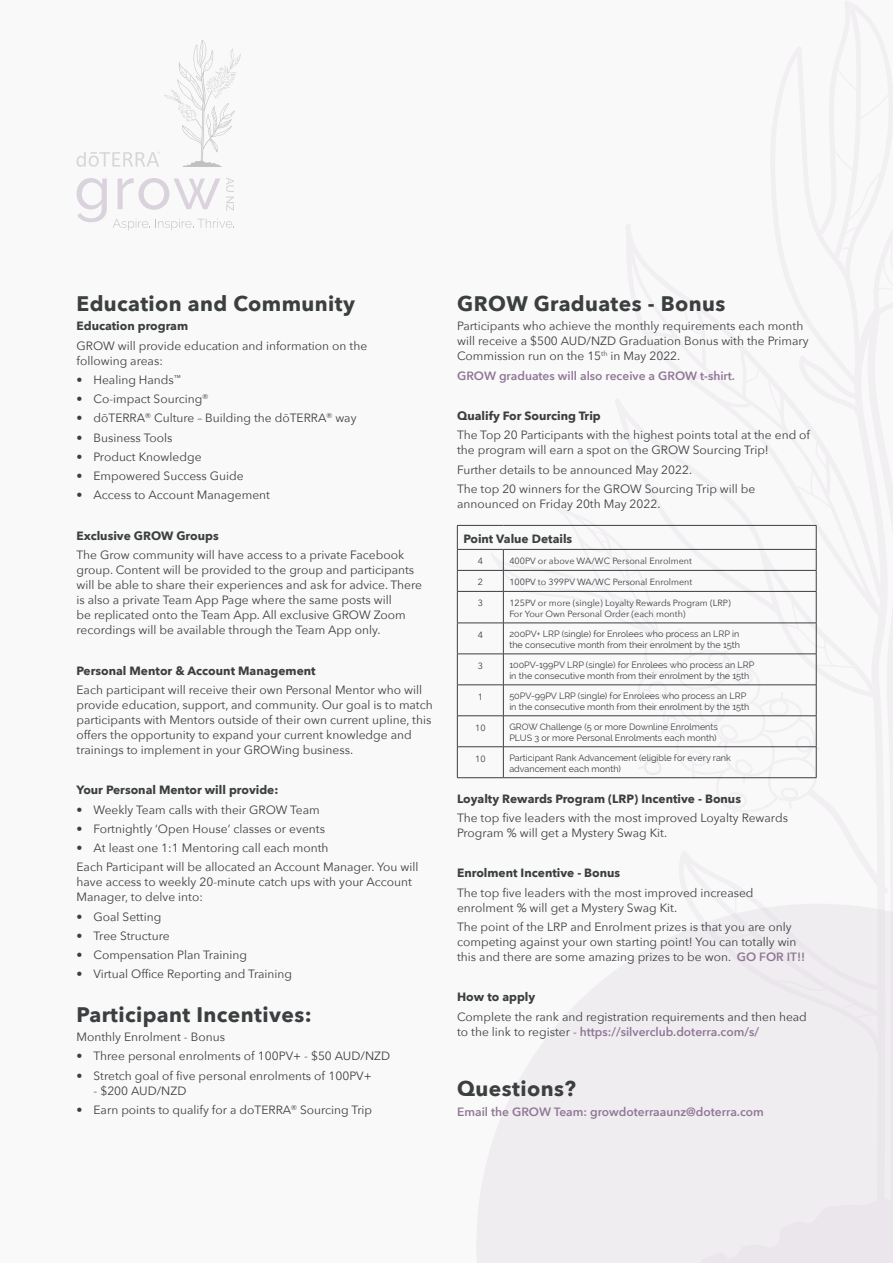
<style>
.page{position:relative;width:893px;height:1263px;background:#f7f6f8}
.page>*{position:absolute;margin:0;border:0;box-sizing:border-box;transform-origin:0 0}
.t1{font:700 21px "Avenir Next";letter-spacing:.02em;color:#3b3f40}
.t2{font:12px/15px "Avenir Next";color:#3b3f40}
.t3{font:700 12px "Avenir Next";color:#3b3f40}
.t4{font:600 12px "Avenir Next";color:#917796}
.t5{font:9px/10.5px "Raleway";color:#3b3f40}
.t6{font:9px/10.5px "Avenir Next";color:#3b3f40}
.s1{font-weight:600;color:#917796}
</style>
<div class="page">
<svg style="left:490px;top:524px;width:403px;height:739px"></svg>
<svg style="left:638px;top:759px;width:25px;height:17px"></svg>
<hr style="left:457px;top:525px;width:46px;height:1px;background:#3b3f40">
<hr style="left:503px;top:525px;width:313px;height:1px;background:#3b3f40">
<hr style="left:457px;top:549px;width:46px;height:1px;background:#3b3f40">
<hr style="left:503px;top:549px;width:313px;height:1px;background:#3b3f40">
<hr style="left:457px;top:570px;width:46px;height:1px;background:#3b3f40">
<svg style="left:457px;top:526px;width:1px;height:65px"></svg>
<hr style="left:503px;top:570px;width:313px;height:1px;background:#3b3f40">
<svg style="left:503px;top:550px;width:1px;height:41px"></svg>
<svg style="left:816px;top:526px;width:1px;height:65px"></svg>
<hr style="left:457px;top:591px;width:46px;height:1px;background:#3b3f40">
<hr style="left:457px;top:592px;width:1px;height:31px;background:#3b3f40">
<hr style="left:503px;top:591px;width:313px;height:1px;background:#3b3f40">
<hr style="left:503px;top:592px;width:1px;height:31px;background:#3b3f40">
<hr style="left:816px;top:592px;width:1px;height:31px;background:#3b3f40">
<hr style="left:457px;top:623px;width:46px;height:1px;background:#3b3f40">
<hr style="left:457px;top:623px;width:1px;height:31px;background:#3b3f40">
<hr style="left:503px;top:623px;width:313px;height:1px;background:#3b3f40">
<hr style="left:503px;top:623px;width:1px;height:31px;background:#3b3f40">
<hr style="left:816px;top:623px;width:1px;height:31px;background:#3b3f40">
<hr style="left:457px;top:654px;width:46px;height:1px;background:#3b3f40">
<hr style="left:457px;top:654px;width:1px;height:31px;background:#3b3f40">
<hr style="left:503px;top:654px;width:313px;height:1px;background:#3b3f40">
<hr style="left:503px;top:654px;width:1px;height:31px;background:#3b3f40">
<hr style="left:816px;top:654px;width:1px;height:31px;background:#3b3f40">
<hr style="left:457px;top:684px;width:46px;height:1px;background:#3b3f40">
<hr style="left:457px;top:685px;width:1px;height:30px;background:#3b3f40">
<hr style="left:503px;top:684px;width:313px;height:1px;background:#3b3f40">
<hr style="left:503px;top:685px;width:1px;height:30px;background:#3b3f40">
<hr style="left:816px;top:685px;width:1px;height:30px;background:#3b3f40">
<hr style="left:457px;top:715px;width:46px;height:1px;background:#3b3f40">
<hr style="left:457px;top:716px;width:1px;height:30px;background:#3b3f40">
<hr style="left:503px;top:715px;width:313px;height:1px;background:#3b3f40">
<hr style="left:503px;top:716px;width:1px;height:30px;background:#3b3f40">
<hr style="left:816px;top:716px;width:1px;height:30px;background:#3b3f40">
<hr style="left:457px;top:746px;width:46px;height:1px;background:#3b3f40">
<hr style="left:457px;top:747px;width:1px;height:30px;background:#3b3f40">
<hr style="left:503px;top:746px;width:313px;height:1px;background:#3b3f40">
<hr style="left:503px;top:747px;width:1px;height:30px;background:#3b3f40">
<hr style="left:816px;top:747px;width:1px;height:30px;background:#3b3f40">
<hr style="left:457px;top:777px;width:46px;height:1px;background:#3b3f40">
<hr style="left:503px;top:777px;width:313px;height:1px;background:#3b3f40">
<svg style="left:113px;top:219px;width:121px;height:11px"></svg>
<svg style="left:77px;top:178px;width:30px;height:44px"></svg>
<svg style="left:118px;top:178px;width:102px;height:32px"></svg>
<svg style="left:226px;top:177px;width:8px;height:34px"></svg>
<svg style="left:77px;top:40px;width:164px;height:127px"></svg>
<h1 class="t1" style="left:77px;top:285px;width:280px">Education and Community</h1>
<p class="t3" style="left:77px;top:316px;width:113px">Education program</p>
<p class="t2" style="left:77px;top:337px;width:292px">GROW will provide education and information on the following areas:</p>
<p class="t2" style="left:77px;top:372px;width:106px">• Healing Hands<sup>™</sup></p>
<p class="t2" style="left:77px;top:391px;width:133px">• Co-impact Sourcing<sup>®</sup></p>
<p class="t2" style="left:77px;top:410px;width:281px">• dōTERRA<sup>®</sup> Culture – Building the dōTERRA<sup>®</sup> way</p>
<p class="t2" style="left:77px;top:429px;width:97px">• Business Tools</p>
<p class="t2" style="left:77px;top:449px;width:127px">• Product Knowledge</p>
<p class="t2" style="left:77px;top:468px;width:169px">• Empowered Success Guide</p>
<p class="t2" style="left:77px;top:487px;width:195px">• Access to Account Management</p>
<p class="t3" style="left:77px;top:525px;width:144px">Exclusive GROW Groups</p>
<p class="t2" style="left:77px;top:547px;width:347px">The Grow community will have access to a private Facebook group. Content will be provided to the group and participants will be able to share their experiences and ask for advice. There is also a private Team App Page where the same posts will<br>be replicated onto the Team App. All exclusive GROW Zoom recordings will be available through the Team App only.</p>
<p class="t3" style="left:77px;top:660px;width:241px">Personal Mentor &amp; Account Management</p>
<p class="t2" style="left:77px;top:682px;width:358px">Each participant will receive their own Personal Mentor who will provide education, support, and community. Our goal is to match participants with Mentors outside of their own current upline, this offers the opportunity to expand your current knowledge and trainings to implement in your GROWing business.</p>
<p class="t3" style="left:77px;top:780px;width:203px">Your Personal Mentor will provide:</p>
<p class="t2" style="left:77px;top:801px;width:245px">• Weekly Team calls with their GROW Team</p>
<p class="t2" style="left:77px;top:821px;width:250px">• Fortnightly ‘Open House’ classes or events</p>
<p class="t2" style="left:77px;top:838px;width:344px;line-height:19.2px">• At least one 1:1 Mentoring call each month<br>Each Participant will be allocated an Account Manager. You will</p>
<p class="t2" style="left:77px;top:874px;width:337px">have access to weekly 20-minute catch ups with your Account<br>Manager, to delve into:</p>
<p class="t2" style="left:77px;top:908px;width:86px">• Goal Setting</p>
<p class="t2" style="left:77px;top:928px;width:95px">• Tree Structure</p>
<p class="t2" style="left:77px;top:947px;width:172px">• Compensation Plan Training</p>
<p class="t2" style="left:77px;top:966px;width:217px">• Virtual Office Reporting and Training</p>
<h1 class="t1" style="left:77px;top:996px;width:237px">Participant Incentives:</h1>
<p class="t2" style="left:77px;top:1029px;width:150px">Monthly Enrolment - Bonus</p>
<p class="t2" style="left:77px;top:1048px;width:315px">• Three personal enrolments of 100PV+ - $50 AUD/NZD</p>
<p class="t2" style="left:77px;top:1067px;width:297px">• Stretch goal of five personal enrolments of 100PV+</p>
<p class="t2" style="left:94px;top:1082px;width:94px">- $200 AUD/NZD</p>
<p class="t2" style="left:77px;top:1102px;width:297px">• Earn points to qualify for a doTERRA<sup>®</sup> Sourcing Trip</p>
<h1 class="t1" style="left:457px;top:285px;width:270px">GROW Graduates - Bonus</h1>
<p class="t2" style="left:457px;top:318px;width:353px">Participants who achieve the monthly requirements each month will receive a $500 AUD/NZD Graduation Bonus with the Primary<br>Commission run on the 15<sup>th</sup> in May 2022.</p>
<p class="t4" style="left:457px;top:365px;width:279px">GROW graduates will also receive a GROW t-shirt.</p>
<p class="t3" style="left:457px;top:405px;width:145px">Qualify For Sourcing Trip</p>
<p class="t2" style="left:457px;top:427px;width:355px">The Top 20 Participants with the highest points total at the end of the program will earn a spot on the GROW Sourcing Trip!</p>
<p class="t2" style="left:457px;top:459px;width:300px;line-height:19.2px">Further details to be announced May 2022.<br>The top 20 winners for the GROW Sourcing Trip will be</p>
<p class="t2" style="left:457px;top:496px;width:205px">announced on Friday 20th May 2022.</p>
<p class="t3" style="left:463px;top:529px;width:110px">Point Value Details</p>
<p class="t6" style="left:478px;top:556px;width:7px">4</p>
<p class="t6" style="left:509px;top:556px;width:184px">400PV or above WA/WC Personal Enrolment</p>
<p class="t6" style="left:478px;top:577px;width:7px">2</p>
<p class="t6" style="left:509px;top:577px;width:184px">100PV to 399PV WA/WC Personal Enrolment</p>
<p class="t6" style="left:478px;top:598px;width:7px">3</p>
<p class="t6" style="left:509px;top:598px;width:223px">125PV or more (single) Loyalty Rewards Program (LRP)<br>For Your Own Personal Order (each month)</p>
<p class="t6" style="left:478px;top:629px;width:7px">4</p>
<p class="t5" style="left:509px;top:629px;width:232px">200PV+ LRP (single) for Enrolees who process an LRP in the consecutive month from their enrolment by the 15th</p>
<p class="t6" style="left:478px;top:660px;width:7px">3</p>
<p class="t5" style="left:509px;top:660px;width:247px">100PV-199PV LRP (single) for Enrolees who process an LRP in the consecutive month from their enrolment by the 15th</p>
<p class="t6" style="left:478px;top:691px;width:7px">1</p>
<p class="t5" style="left:509px;top:691px;width:242px">50PV-99PV LRP (single) for Enrolees who process an LRP in the consecutive month from their enrolment by the 15th</p>
<p class="t6" style="left:475px;top:722px;width:12px">10</p>
<p class="t5" style="left:509px;top:722px;width:210px">GROW Challenge (5 or more Downline Enrolments<br>PLUS 3 or more Personal Enrolments each month)</p>
<p class="t6" style="left:475px;top:753px;width:12px">10</p>
<p class="t5" style="left:509px;top:753px;width:223px">Participant Rank Advancement (eligible for every rank advancement each month)</p>
<p class="t3" style="left:457px;top:788px;width:285px">Loyalty Rewards Program (LRP) Incentive - Bonus</p>
<p class="t2" style="left:457px;top:810px;width:332px">The top five leaders with the most improved Loyalty Rewards<br>Program % will get a Mystery Swag Kit.</p>
<p class="t3" style="left:457px;top:863px;width:165px">Enrolment Incentive - Bonus</p>
<p class="t2" style="left:457px;top:884px;width:298px">The top five leaders with the most improved increased enrolment % will get a Mystery Swag Kit.</p>
<p class="t2" style="left:457px;top:919px;width:350px">The point of the LRP and Enrolment prizes is that you are only competing against your own starting point! You can totally win this and there are some amazing prizes to be won. <span class="s1">GO FOR IT!!</span></p>
<p class="t3" style="left:457px;top:987px;width:80px">How to apply</p>
<p class="t2" style="left:457px;top:1008px;width:351px">Complete the rank and registration requirements and then head to the link to register - <span class="s1">https://silverclub.doterra.com/s/</span></p>
<h1 class="t1" style="left:457px;top:1071px;width:120px">Questions?</h1>
<p class="t4" style="left:457px;top:1101px;width:308px">Email the GROW Team: growdoterraaunz@doterra.com</p>
</div>
